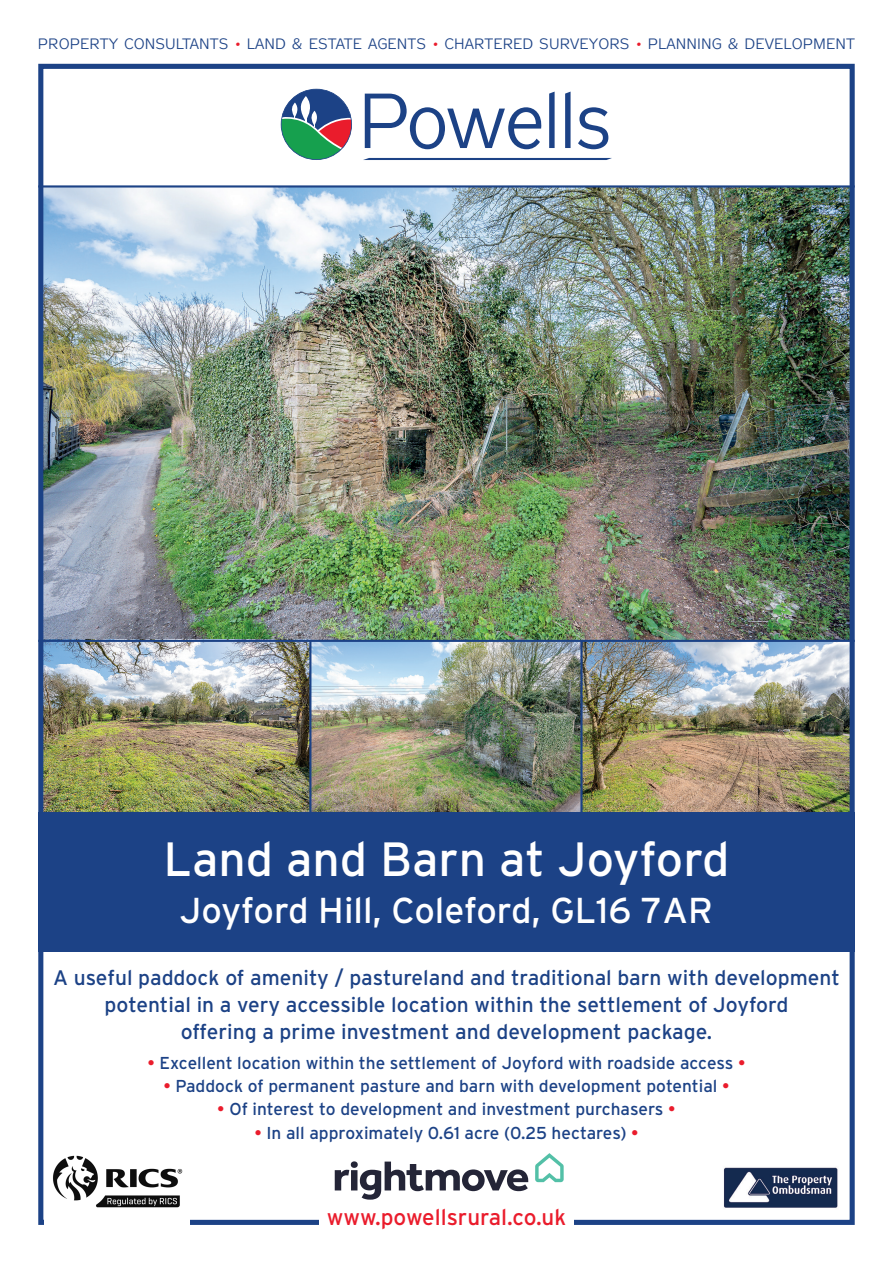
<style>
.page{position:relative;width:893px;height:1263px;background:#fff}
.page>*{position:absolute;margin:0;border:0;box-sizing:border-box;transform-origin:0 0}
.t1{font:48px "Interstate";color:#fff}
.t2{font:36px "Interstate";color:#fff}
.t3{font:22.5px "Interstate";color:#ea1c2c}
.t4{font:21px/27px "Interstate";color:#1c4286;text-align:center}
.t5{font:17.25px "Interstate";color:#1c4286}
.t6{font:15px "Zeppelin 31";letter-spacing:.05em;color:#1c4286}
.s1{font-family:"Calibri";font-weight:300;font-style:italic;font-size:12px;color:#ea1c2c}
.s2{color:#ea1c2c}
</style>
<div class="page">
<svg style="left:365px;top:94px;width:177px;height:55px"></svg>
<svg style="left:549px;top:92px;width:6px;height:56px"></svg>
<svg style="left:565px;top:92px;width:6px;height:56px"></svg>
<svg style="left:578px;top:107px;width:30px;height:42px"></svg>
<svg style="left:363px;top:158px;width:249px;height:2px"></svg>
<svg style="left:281px;top:89px;width:71px;height:71px"></svg>
<img style="left:44px;top:188px;width:805px;height:463px">
<img style="left:44px;top:642px;width:265px;height:171px">
<img style="left:312px;top:642px;width:268px;height:171px">
<img style="left:583px;top:642px;width:266px;height:171px">
<div style="left:38px;top:64px;width:817px;height:1161px;border:5px solid #1c4286"></div>
<div style="left:38px;top:813px;width:817px;height:139px;background:#1c4286"></div>
<div style="left:319px;top:1203px;width:255px;height:36px;background:#fff"></div>
<hr style="left:38px;top:185px;width:817px;height:3px;background:#1c4286">
<hr style="left:38px;top:640px;width:817px;height:2px;background:#1c4286">
<hr style="left:309px;top:641px;width:2px;height:181px;background:#1c4286">
<hr style="left:580px;top:641px;width:3px;height:181px;background:#1c4286">
<img style="left:45px;top:1155px;width:144px;height:70px">
<img style="left:723px;top:1167px;width:115px;height:41px">
<svg style="left:535px;top:1153px;width:29px;height:29px"></svg>
<svg style="left:335px;top:1161px;width:193px;height:39px"></svg>
<p class="t6" style="left:38px;top:36px;width:818px">PROPERTY CONSULTANTS <span class="s1">•</span> LAND &amp; ESTATE AGENTS <span class="s1">•</span> CHARTERED SURVEYORS <span class="s1">•</span> PLANNING &amp; DEVELOPMENT</p>
<p class="t1" style="left:164px;top:832px;width:567px">Land and Barn at Joyford</p>
<p class="t2" style="left:180px;top:890px;width:535px">Joyford Hill, Coleford, GL16 7AR</p>
<p class="t4" style="left:53px;top:964px;width:788px">A useful paddock of amenity / pastureland and traditional barn with development potential in a very accessible location within the settlement of Joyford<br>offering a prime investment and development package.</p>
<p class="t5" style="left:147px;top:1053px;width:599px"><span class="s2">•</span> Excellent location within the settlement of Joyford with roadside access <span class="s2">•</span></p>
<p class="t5" style="left:163px;top:1076px;width:568px"><span class="s2">•</span> Paddock of permanent pasture and barn with development potential <span class="s2">•</span></p>
<p class="t5" style="left:217px;top:1099px;width:460px"><span class="s2">•</span> Of interest to development and investment purchasers <span class="s2">•</span></p>
<p class="t5" style="left:254px;top:1123px;width:386px"><span class="s2">•</span> In all approximately 0.61 acre (0.25 hectares) <span class="s2">•</span></p>
<p class="t3" style="left:327px;top:1204px;width:241px">www.powellsrural.co.uk</p>
</div>
